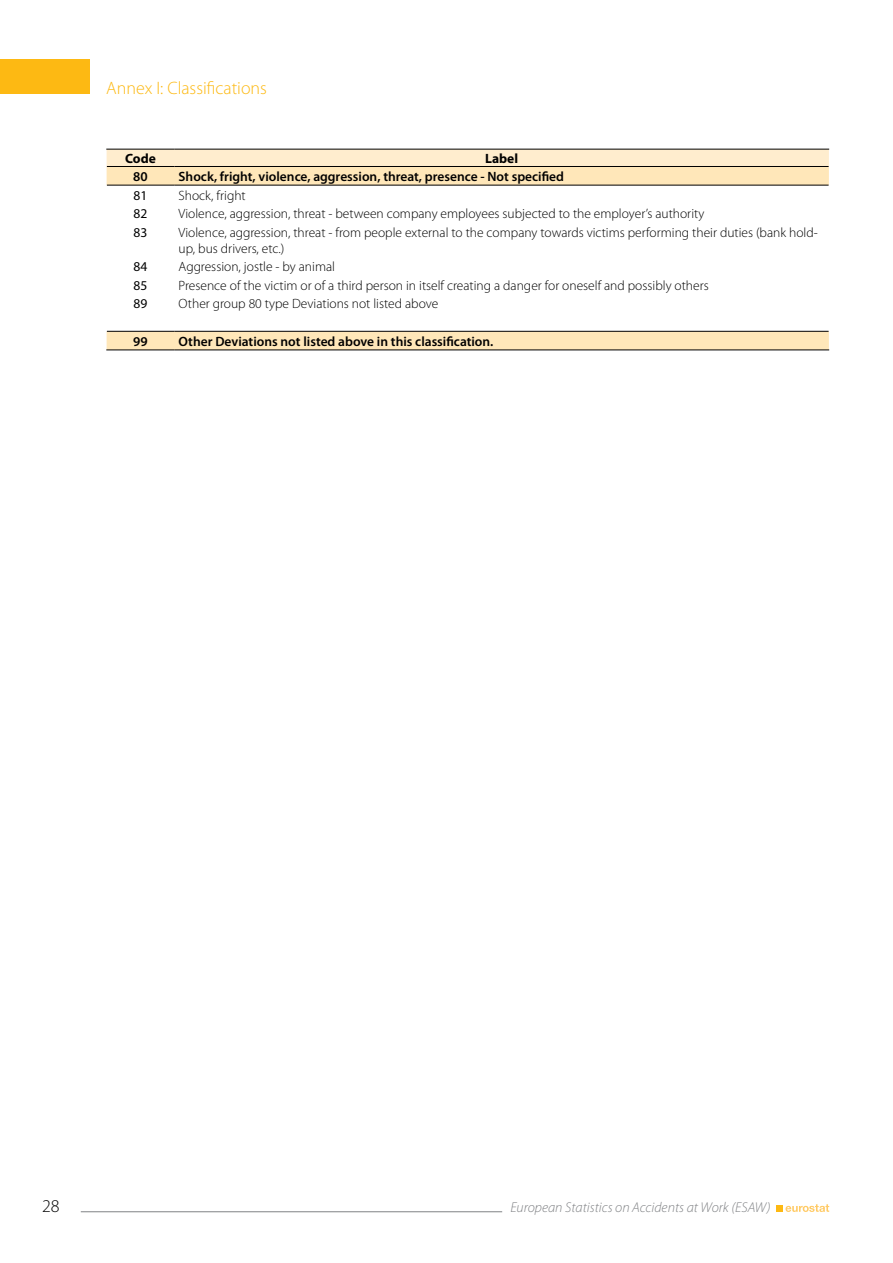
<style>
.page{position:relative;width:893px;height:1263px;background:#fff}
.page>*{position:absolute;margin:0;border:0;box-sizing:border-box;transform-origin:0 0}
.t1{font:300 18px "Myriad Pro";color:#fdb913}
.t2{font:300 18px "Myriad Pro";color:#000}
.t3{font:italic 300 14.25px "Myriad Pro";color:#808285}
.t4{font:300 13.5px/15.8px "Myriad Pro";color:#000}
.t5{font:600 13.5px "Myriad Pro";color:#000}
.t6{font:13.5px "Myriad Pro";color:#000}
.t7{font:700 13.5px "Myriad Pro";color:#000}
</style>
<div class="page">
<div style="left:0;top:60px;width:89px;height:34px;background:#fdb913"></div>
<div style="left:776px;top:1205px;width:6px;height:7px;background:#fdb913"></div>
<svg style="left:785px;top:1204px;width:44px;height:8px"></svg>
<hr style="left:81px;top:1211px;width:421px;height:1px;background:#808285">
<div style="left:107px;top:150px;width:722px;height:16px;background:#ffedce"></div>
<svg style="left:107px;top:167px;width:722px;height:183px"></svg>
<hr style="left:106px;top:149px;width:68px;height:1px;background:#000">
<hr style="left:174px;top:149px;width:655px;height:1px;background:#000">
<hr style="left:107px;top:166px;width:67px;height:1px;background:#000">
<hr style="left:174px;top:166px;width:655px;height:1px;background:#000">
<hr style="left:107px;top:185px;width:67px;height:1px;background:#000">
<hr style="left:174px;top:185px;width:655px;height:1px;background:#000">
<hr style="left:107px;top:331px;width:67px;height:1px;background:#000">
<hr style="left:174px;top:331px;width:655px;height:1px;background:#000">
<hr style="left:106px;top:350px;width:68px;height:1px;background:#000">
<hr style="left:174px;top:350px;width:655px;height:1px;background:#000">
<h1 class="t1" style="left:106px;top:78px;width:162px">Annex I: Classifications</h1>
<p class="t7" style="left:125px;top:151px;width:32px">Code</p>
<p class="t7" style="left:485px;top:151px;width:34px">Label</p>
<p class="t5" style="left:133px;top:169px;width:16px">80</p>
<p class="t5" style="left:179px;top:169px;width:387px">Shock, fright, violence, aggression, threat, presence - Not specified</p>
<p class="t6" style="left:134px;top:188px;width:15px">81</p>
<p class="t4" style="left:179px;top:187px;width:69px">Shock, fright</p>
<p class="t6" style="left:134px;top:206px;width:15px">82</p>
<p class="t4" style="left:179px;top:206px;width:527px">Violence, aggression, threat - between company employees subjected to the employer’s authority</p>
<p class="t6" style="left:134px;top:225px;width:15px">83</p>
<p class="t4" style="left:179px;top:225px;width:641px">Violence, aggression, threat - from people external to the company towards victims performing their duties (bank hold&shy;up, bus drivers, etc.)</p>
<p class="t6" style="left:134px;top:259px;width:15px">84</p>
<p class="t4" style="left:179px;top:259px;width:158px">Aggression, jostle - by animal</p>
<p class="t6" style="left:134px;top:278px;width:15px">85</p>
<p class="t4" style="left:179px;top:278px;width:532px">Presence of the victim or of a third person in itself creating a danger for oneself and possibly others</p>
<p class="t6" style="left:134px;top:296px;width:15px">89</p>
<p class="t4" style="left:179px;top:296px;width:261px">Other group 80 type Deviations not listed above</p>
<p class="t5" style="left:133px;top:334px;width:16px">99</p>
<p class="t5" style="left:179px;top:334px;width:316px">Other Deviations not listed above in this classification.</p>
<h1 class="t2" style="left:42px;top:1196px;width:19px">28</h1>
<p class="t3" style="left:510px;top:1200px;width:262px">European Statistics on Accidents at Work (ESAW)</p>
</div>
